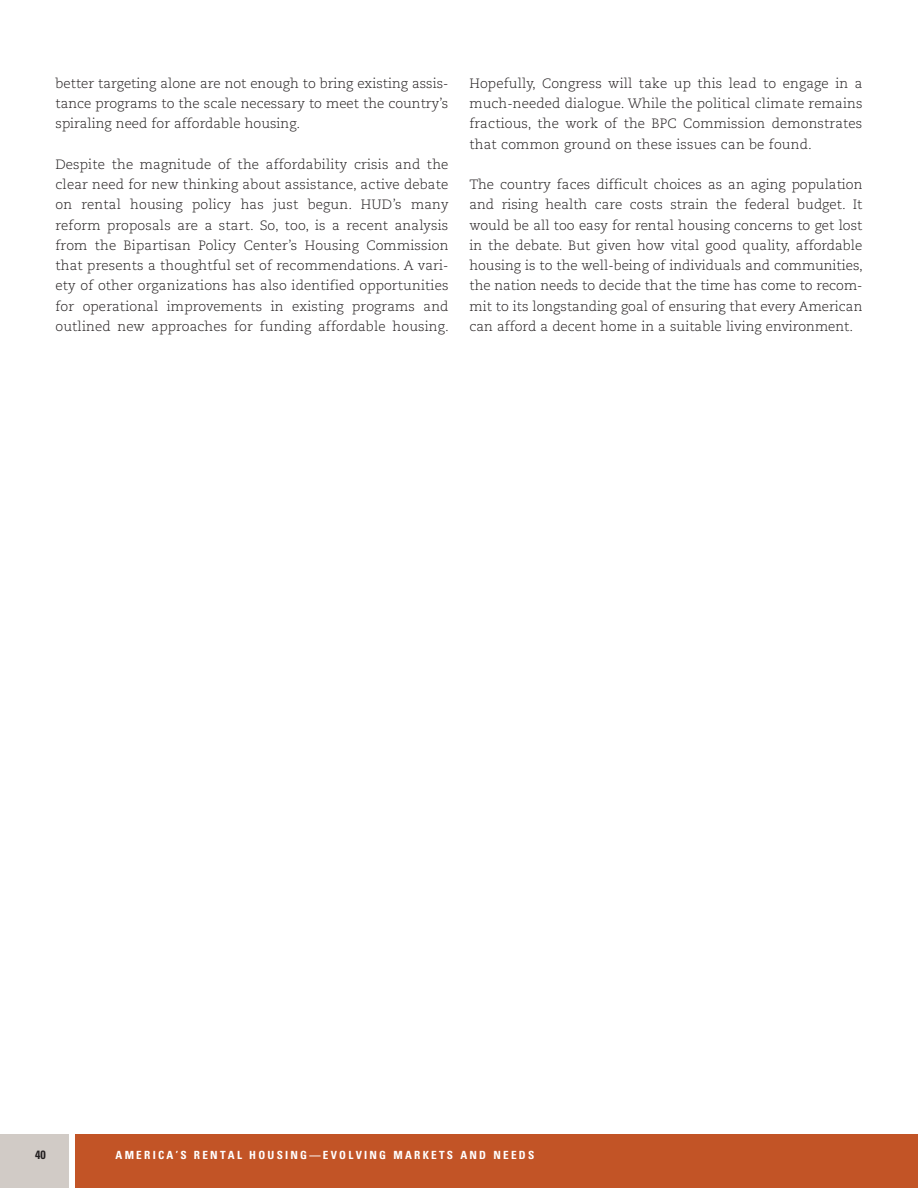
<style>
.page{position:relative;width:918px;height:1188px;background:#fff}
.page>*{position:absolute;margin:0;border:0;box-sizing:border-box;transform-origin:0 0}
.body{font:300 13.5px/20.2px "Caecilia LT Std";color:#231f20;text-align:justify}
.t1{font:700 condensed 12px "Univers LT Std";color:#231f20}
.t2{font:700 condensed 11.25px "Univers LT Std";letter-spacing:.2em;color:#fff}
</style>
<div class="page">
<div style="left:0;top:1134px;width:918px;height:54px;background:#c25426"></div>
<div style="left:0;top:1134px;width:74px;height:54px;background:#d1cbc6"></div>
<div style="left:69px;top:1128px;width:6px;height:60px;background:#fff"></div>
<p class="body" style="left:56px;top:73px;width:395px">better targeting alone are not enough to bring existing assis&shy;tance programs to the scale necessary to meet the country’s spiraling need for affordable housing.</p>
<p class="body" style="left:56px;top:154px;width:395px">Despite the magnitude of the affordability crisis and the clear need for new thinking about assistance, active debate on rental housing policy has just begun. HUD’s many reform proposals are a start. So, too, is a recent analysis from the Bipartisan Policy Center’s Housing Commission that presents a thoughtful set of recommendations. A vari&shy;ety of other organizations has also identified opportunities for operational improvements in existing programs and outlined new approaches for funding affordable housing.</p>
<p class="body" style="left:469px;top:73px;width:395px">Hopefully, Congress will take up this lead to engage in a much-needed dialogue. While the political climate remains fractious, the work of the BPC Commission demonstrates that common ground on these issues can be found.</p>
<p class="body" style="left:469px;top:175px;width:395px">The country faces difficult choices as an aging population and rising health care costs strain the federal budget. It would be all too easy for rental housing concerns to get lost in the debate. But given how vital good quality, affordable housing is to the well-being of individuals and communities, the nation needs to decide that the time has come to recom&shy;mit to its longstanding goal of ensuring that every American can afford a decent home in a suitable living environment.</p>
<p class="t1" style="left:35px;top:1148px;width:12px">40</p>
<p class="t2" style="left:116px;top:1148px;width:420px">AMERICA’S RENTAL HOUSING—EVOLVING MARKETS AND NEEDS</p>
</div>
